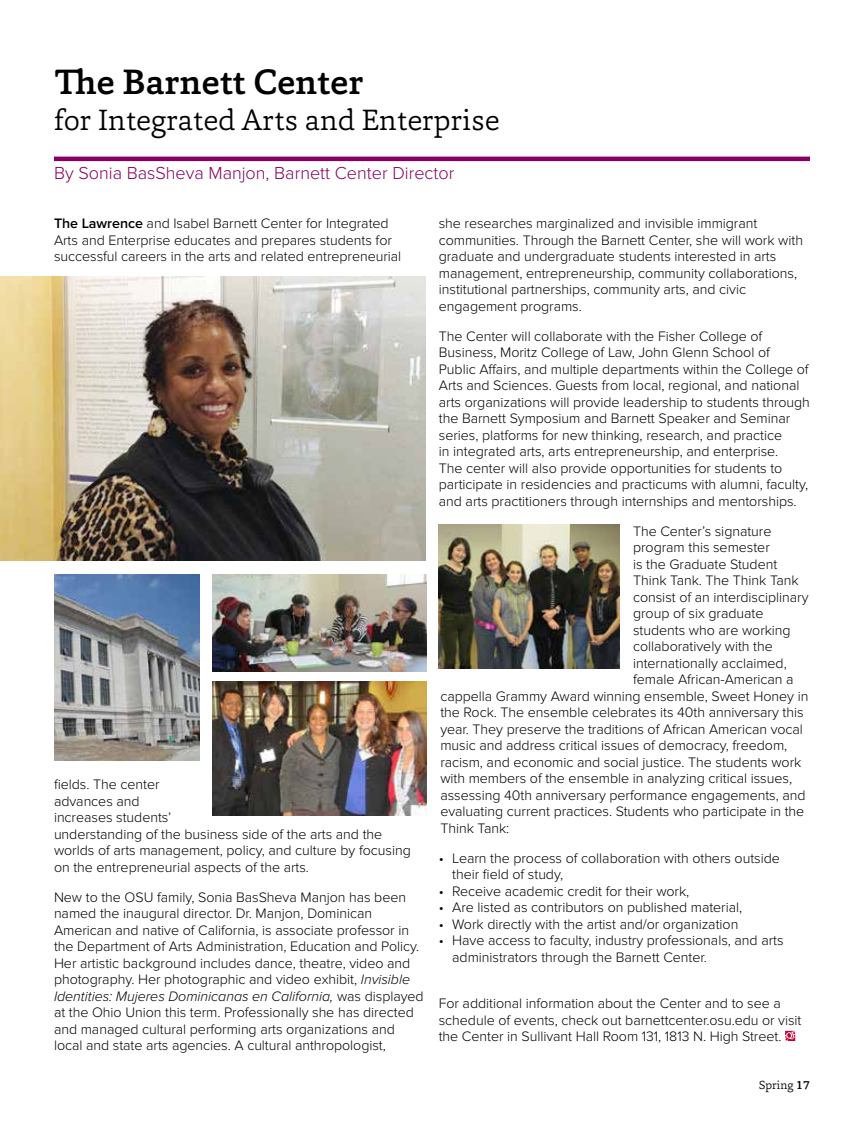
<style>
.page{position:relative;width:864px;height:1134px;background:#fff}
.page>*{position:absolute;margin:0;border:0;box-sizing:border-box;transform-origin:0 0}
.t1{font:500 36px "Capita";color:#000}
.t2{font:300 30px "Capita";color:#000}
.t3{font:300 18px "Proxima Nova";color:#880063}
.t4{font:300 14.25px/16.5px "Proxima Nova";letter-spacing:-.005em;color:#000}
.t5{font:300 12px "Capita";letter-spacing:-.005em;color:#000}
.s1{font-weight:600}
.s2{font-style:italic}
.s3{font-weight:500}
</style>
<div class="page">
<hr style="left:54px;top:157px;width:756px;height:4px;background:#880063">
<svg style="left:785px;top:1031px;width:10px;height:10px"></svg>
<img style="left:0;top:277px;width:425px;height:284px">
<img style="left:54px;top:574px;width:145px;height:186px">
<img style="left:439px;top:525px;width:181px;height:143px">
<img style="left:213px;top:574px;width:214px;height:98px">
<img style="left:213px;top:682px;width:214px;height:133px">
<h1 class="t1" style="left:54px;top:58px;width:311px">The Barnett Center</h1>
<h2 class="t2" style="left:54px;top:100px;width:447px">for Integrated Arts and Enterprise</h2>
<p class="t3" style="left:54px;top:163px;width:402px">By Sonia BasSheva Manjon, Barnett Center Director</p>
<p class="t4" style="left:54px;top:215px;width:349px"><span class="s1">The Lawrence</span> and Isabel Barnett Center for Integrated<br>Arts and Enterprise educates and prepares students for successful careers in the arts and related entrepreneurial</p>
<p class="t4" style="left:439px;top:215px;width:366px">she researches marginalized and invisible immigrant communities. Through the Barnett Center, she will work with graduate and undergraduate students interested in arts management, entrepreneurship, community collaborations, institutional partnerships, community arts, and civic engagement programs.</p>
<p class="t4" style="left:439px;top:328px;width:373px">The Center will collaborate with the Fisher College of Business, Moritz College of Law, John Glenn School of Public Affairs, and multiple departments within the College of Arts and Sciences. Guests from local, regional, and national arts organizations will provide leadership to students through the Barnett Symposium and Barnett Speaker and Seminar series, platforms for new thinking, research, and practice<br>in integrated arts, arts entrepreneurship, and enterprise.<br>The center will also provide opportunities for students to participate in residencies and practicums with alumni, faculty, and arts practitioners through internships and mentorships.</p>
<p class="t4" style="left:633px;top:523px;width:140px">The Center’s signature</p>
<p class="t4" style="left:633px;top:539px;width:138px">program this semester</p>
<p class="t4" style="left:633px;top:556px;width:146px">is the Graduate Student</p>
<p class="t4" style="left:633px;top:572px;width:167px">Think Tank. The Think Tank</p>
<p class="t4" style="left:633px;top:589px;width:177px">consist of an interdisciplinary</p>
<p class="t4" style="left:633px;top:605px;width:132px">group of six graduate</p>
<p class="t4" style="left:633px;top:622px;width:159px">students who are working</p>
<p class="t4" style="left:633px;top:638px;width:141px">collaboratively with the</p>
<p class="t4" style="left:633px;top:655px;width:155px">internationally acclaimed,</p>
<p class="t4" style="left:633px;top:671px;width:162px">female African-American a</p>
<p class="t4" style="left:440px;top:688px;width:370px">cappella Grammy Award winning ensemble, Sweet Honey in</p>
<p class="t4" style="left:440px;top:704px;width:365px">the Rock. The ensemble celebrates its 40th anniversary this</p>
<p class="t4" style="left:440px;top:721px;width:364px">year. They preserve the traditions of African American vocal</p>
<p class="t4" style="left:440px;top:737px;width:348px">music and address critical issues of democracy, freedom,</p>
<p class="t4" style="left:440px;top:754px;width:362px">racism, and economic and social justice. The students work</p>
<p class="t4" style="left:440px;top:770px;width:353px">with members of the ensemble in analyzing critical issues,</p>
<p class="t4" style="left:440px;top:787px;width:367px">assessing 40th anniversary performance engagements, and</p>
<p class="t4" style="left:440px;top:803px;width:365px">evaluating current practices. Students who participate in the</p>
<p class="t4" style="left:440px;top:820px;width:70px">Think Tank:</p>
<p class="t4" style="left:452px;top:850px;width:329px;text-indent:-13px">• Learn the process of collaboration with others outside their field of study,</p>
<p class="t4" style="left:439px;top:883px;width:252px">• Receive academic credit for their work,</p>
<p class="t4" style="left:439px;top:899px;width:305px">• Are listed as contributors on published material,</p>
<p class="t4" style="left:439px;top:916px;width:301px">• Work directly with the artist and/or organization</p>
<p class="t4" style="left:452px;top:932px;width:333px;text-indent:-13px">• Have access to faculty, industry professionals, and arts administrators through the Barnett Center.</p>
<p class="t4" style="left:439px;top:995px;width:364px">For additional information about the Center and to see a schedule of events, check out barnettcenter.osu.edu or visit the Center in Sullivant Hall Room 131, 1813 N. High Street.</p>
<p class="t4" style="left:54px;top:776px;width:358px">fields. The center<br>advances and<br>increases students’<br>understanding of the business side of the arts and the worlds of arts management, policy, and culture by focusing on the entrepreneurial aspects of the arts.</p>
<p class="t4" style="left:54px;top:889px;width:371px">New to the OSU family, Sonia BasSheva Manjon has been named the inaugural director. Dr. Manjon, Dominican American and native of California, is associate professor in the Department of Arts Administration, Education and Policy.<br>Her artistic background includes dance, theatre, video and photography. Her photographic and video exhibit, <span class="s2">Invisible Identities: Mujeres Dominicanas en California,</span> was displayed at the Ohio Union this term. Professionally she has directed and managed cultural performing arts organizations and local and state arts agencies. A cultural anthropologist,</p>
<p class="t5" style="left:759px;top:1077px;width:53px">Spring <span class="s3">17</span></p>
</div>
